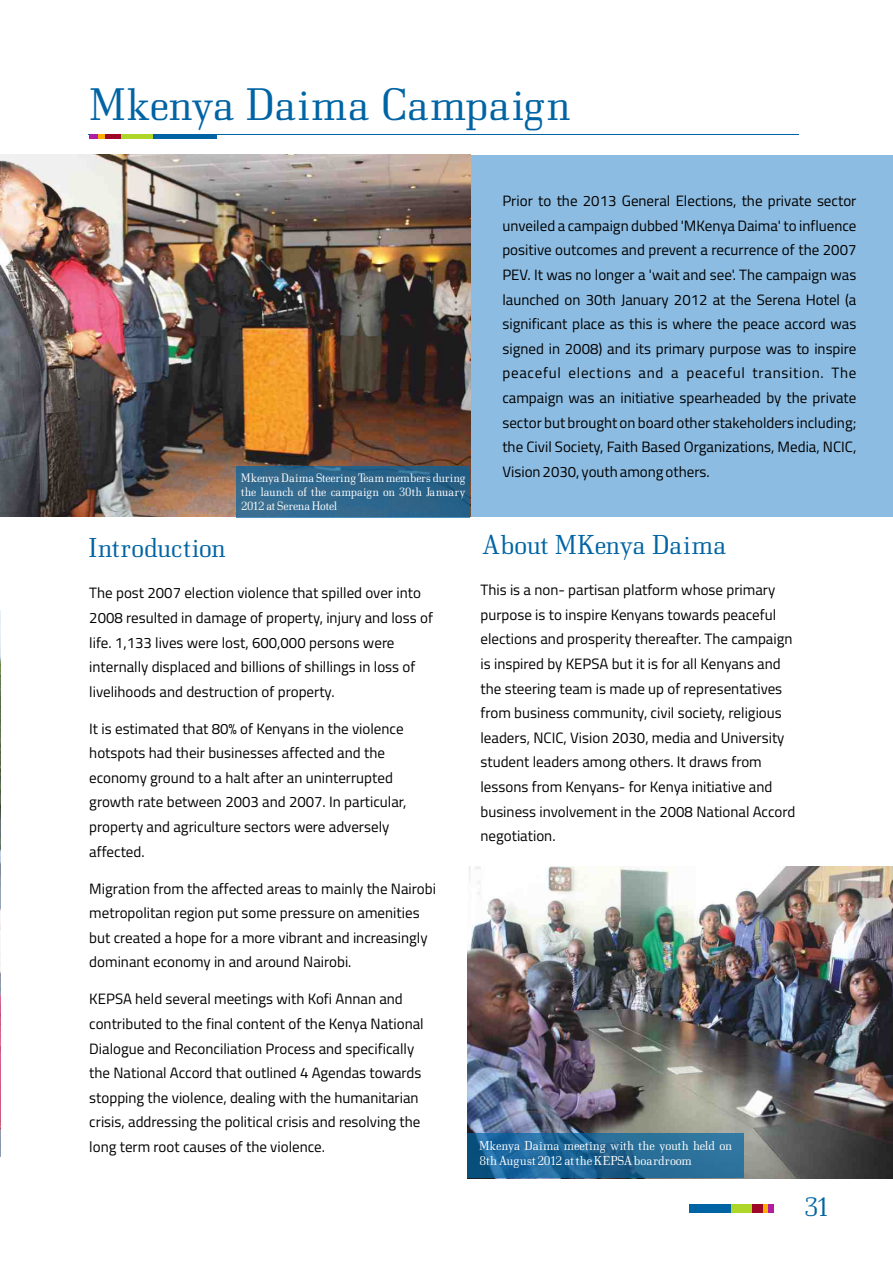
<style>
.page{position:relative;width:893px;height:1263px;background:#fff}
.page>*{position:absolute;margin:0;border:0;box-sizing:border-box;transform-origin:0 0}
.t1{font:45px "Bodonitown";color:#0064a4}
.t2{font:27px "Bodonitown";color:#0064a4}
.t3{font:15px/24.6px "Titillium";color:#000}
.t4{font:12.75px/15px "Bodonitown";color:#fff}
.t5{font:12px/14.1px "Bodonitown";color:#fff;text-align:justify}
</style>
<div class="page">
<div style="left:470px;top:155px;width:423px;height:361px;background:#8cbce2"></div>
<div style="left:689px;top:1204px;width:42px;height:8px;background:#0064a4"></div>
<div style="left:731px;top:1204px;width:21px;height:8px;background:#add629"></div>
<div style="left:752px;top:1204px;width:11px;height:8px;background:#9e0725"></div>
<div style="left:763px;top:1204px;width:5px;height:8px;background:#faaf00"></div>
<div style="left:768px;top:1204px;width:6px;height:8px;background:#b11da1"></div>
<img style="left:0;top:610px;width:1px;height:547px">
<hr style="left:89px;top:135px;width:710px;height:1px;background:#0064a4">
<hr style="left:153px;top:135px;width:63px;height:4px;background:#0064a4">
<hr style="left:121px;top:135px;width:32px;height:4px;background:#add629">
<hr style="left:105px;top:135px;width:16px;height:4px;background:#9e0725">
<svg style="left:89px;top:135px;width:16px;height:4px"></svg>
<img style="left:0;top:155px;width:470px;height:362px">
<img style="left:467px;top:867px;width:426px;height:311px">
<div style="left:237px;top:466px;width:233px;height:51px;background:#0064a4;opacity:.7"></div>
<div style="left:467px;top:1133px;width:277px;height:45px;background:#0064a4;opacity:.7"></div>
<h1 class="t1" style="left:90px;top:78px;width:482px">Mkenya Daima Campaign</h1>
<p class="t5" style="left:241px;top:471px;width:226px">Mkenya Daima Steering Team members during the launch of the campaign on 30th January 2012 at Serena Hotel</p>
<h2 class="t2" style="left:89px;top:532px;width:138px">Introduction</h2>
<p class="t3" style="left:89px;top:582px;width:345px">The post 2007 election violence that spilled over into 2008 resulted in damage of property, injury and loss of life. 1,133 lives were lost, 600,000 persons were internally displaced and billions of shillings in loss of livelihoods and destruction of property.</p>
<p class="t3" style="left:89px;top:717px;width:319px">It is estimated that 80% of Kenyans in the violence hotspots had their businesses affected and the economy ground to a halt after an uninterrupted growth rate between 2003 and 2007. In particular, property and agriculture sectors were adversely affected.</p>
<p class="t3" style="left:89px;top:877px;width:348px">Migration from the affected areas to mainly the Nairobi metropolitan region put some pressure on amenities but created a hope for a more vibrant and increasingly dominant economy in and around Nairobi.</p>
<p class="t3" style="left:89px;top:988px;width:336px">KEPSA held several meetings with Kofi Annan and contributed to the final content of the Kenya National Dialogue and Reconciliation Process and specifically the National Accord that outlined 4 Agendas towards stopping the violence, dealing with the humanitarian crisis, addressing the political crisis and resolving the long term root causes of the violence.</p>
<p class="t3" style="left:502px;top:190px;width:356px;text-align:justify">Prior to the 2013 General Elections, the private sector unveiled a campaign dubbed 'MKenya Daima' to influence positive outcomes and prevent a recurrence of the 2007<br>PEV. It was no longer a 'wait and see'. The campaign was launched on 30th January 2012 at the Serena Hotel (a significant place as this is where the peace accord was signed in 2008) and its primary purpose was to inspire peaceful elections and a peaceful transition. The campaign was an initiative spearheaded by the private sector but brought on board other stakeholders including; the Civil Society, Faith Based Organizations, Media, NCIC, Vision 2030, youth among others.</p>
<h2 class="t2" style="left:483px;top:529px;width:245px">About MKenya Daima</h2>
<p class="t3" style="left:480px;top:579px;width:316px">This is a non- partisan platform whose primary purpose is to inspire Kenyans towards peaceful elections and prosperity thereafter. The campaign is inspired by KEPSA but it is for all Kenyans and the steering team is made up of representatives from business community, civil society, religious leaders, NCIC, Vision 2030, media and University student leaders among others. It draws from lessons from Kenyans- for Kenya initiative and business involvement in the 2008 National Accord negotiation.</p>
<p class="t4" style="left:479px;top:1137px;width:254px">Mkenya Daima meeting with the youth held on<br>8th August 2012 at the KEPSA boardroom</p>
<h2 class="t2" style="left:804px;top:1191px;width:27px">31</h2>
</div>
